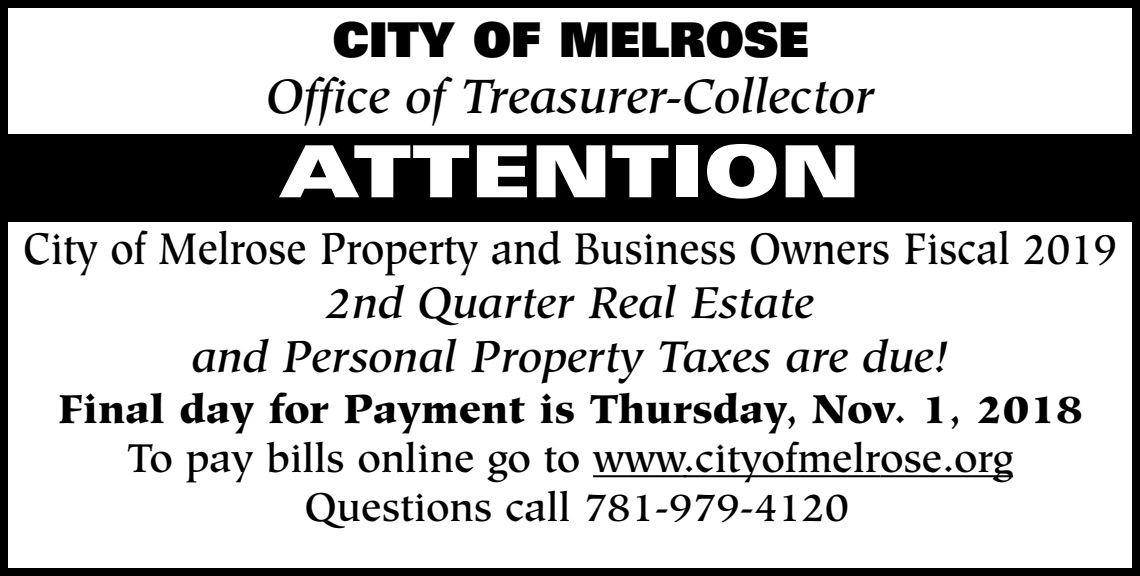
<style>
.page{position:relative;width:1140px;height:576px;background:#fff}
.page>*{position:absolute;margin:0;border:0;box-sizing:border-box;transform-origin:0 0}
.t1{font:900 expanded 72px "Univers";color:#fff}
.t2{font:italic 500 48px "Hiroshige";color:#000}
.t3{font:900 48px "Univers";color:#000}
.t4{font:italic 500 44px/54px "Hiroshige";color:#000;text-align:center}
.t5{font:500 44px "Hiroshige";color:#000;scale:.9 1}
.t6{font:500 40px/49.2px "Hiroshige";color:#000;text-align:center}
.t7{font:900 40px "Hiroshige";color:#000}
</style>
<div class="page">
<div style="left:0;top:0;width:1140px;height:576px;border:8px solid #000"></div>
<div style="left:0;top:134px;width:1140px;height:88px;background:#000"></div>
<hr style="left:593px;top:475px;width:93px;height:2px;background:#000">
<hr style="left:683px;top:475px;width:197px;height:2px;background:#000">
<hr style="left:880px;top:475px;width:113px;height:2px;background:#000">
<hr style="left:993px;top:475px;width:20px;height:2px;background:#000">
<p class="t3" style="left:333px;top:22px;width:477px">CITY OF MELROSE</p>
<p class="t2" style="left:267px;top:76px;width:610px">Office of Treasurer-Collector</p>
<h1 class="t1" style="left:280px;top:145px;width:581px">ATTENTION</h1>
<p class="t5" style="left:24px;top:231px;width:1216px">City of Melrose Property and Business Owners Fiscal 2019</p>
<p class="t4" style="left:192px;top:280px;width:758px">2nd Quarter Real Estate<br>and Personal Property Taxes are due!</p>
<p class="t7" style="left:58px;top:393px;width:1026px">Final day for Payment is Thursday, Nov. 1, 2018</p>
<p class="t6" style="left:128px;top:438px;width:887px">To pay bills online go to www.cityofmelrose.org<br>Questions call 781-979-4120</p>
</div>
